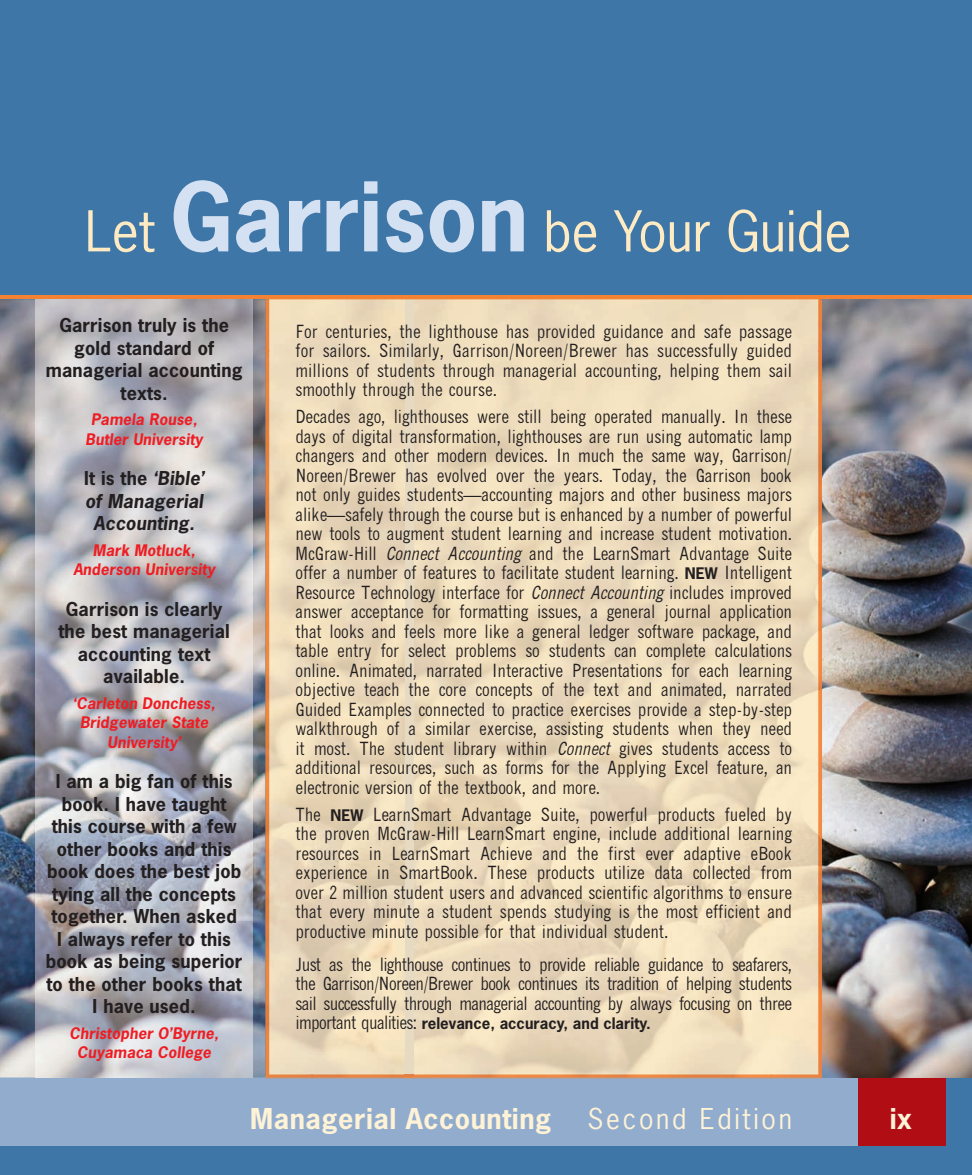
<style>
.page{position:relative;width:972px;height:1175px;background:#fff}
.page>*{position:absolute;margin:0;border:0;box-sizing:border-box;transform-origin:0 0}
.t1{font:52.8px "News Gothic Std";color:#feebc4}
.t2{font:700 27px "News Gothic";letter-spacing:.02em;color:#fef2d7}
.t3{font:27px "News Gothic Std";letter-spacing:.1em;color:#fef2d7}
.t4{font:condensed 18px/19.5px "M News Gothic";letter-spacing:.005em;color:#231f20;text-align:justify}
.t5{font:700 18px/22.5px "News Gothic Std";letter-spacing:.01em;color:#231f20;text-align:center}
.t6{font:italic 700 18px/22.5px "News Gothic Std";letter-spacing:.01em;color:#231f20;text-align:center}
.t7{font:italic 700 15px/19.5px "News Gothic Std";letter-spacing:.01em;color:#ee1d23;text-align:center}
.t8{font:700 15px "News Gothic Std";color:#231f20}
.s1{font-weight:700;font-size:90px;color:#d4e1f2}
.s2{font-style:normal}
.s3{font-style:italic}
.s4{font-family:"News Gothic";font-weight:700;font-stretch:normal;font-size:15px}
.s5{font-family:"News Gothic Std";font-weight:700;font-stretch:normal;font-size:15px}
.s6{font-family:"M News Gothic";font-weight:400;font-stretch:condensed;font-size:18px}
</style>
<div class="page">
<div style="left:0;top:0;width:972px;height:1174px;background:#3e76a7"></div>
<div style="left:0;top:1076px;width:945px;height:69px;background:#91accd"></div>
<div style="left:858px;top:1076px;width:87px;height:69px;background:#b00d15"></div>
<img style="left:0;top:299px;width:265px;height:778px">
<img style="left:822px;top:299px;width:150px;height:778px">
<img style="left:36px;top:299px;width:216px;height:778px">
<hr style="left:0;top:295px;width:972px;height:4px;background:#f48232">
<div style="left:404px;top:299px;width:10px;height:775px;background:#e7dac2"></div>
<img style="left:312px;top:351px;width:92px;height:723px">
<img style="left:414px;top:351px;width:357px;height:723px">
<svg style="left:265px;top:1074px;width:557px;height:4px"></svg>
<img style="left:265px;top:299px;width:139px;height:52px">
<img style="left:265px;top:350px;width:47px;height:727px">
<img style="left:311px;top:1074px;width:93px;height:3px">
<div style="left:414px;top:299px;width:408px;height:52px;background:#efddbe"></div>
<img style="left:771px;top:350px;width:51px;height:727px">
<img style="left:414px;top:1074px;width:358px;height:3px">
<p class="t1" style="left:85px;top:210px;width:768px">Let <span class="s1">Garrison</span> be Your Guide</p>
<p class="t5" style="left:46px;top:315px;width:198px">Garrison truly is the gold standard of managerial accounting texts.</p>
<p class="t7" style="left:86px;top:411px;width:119px">Pamela Rouse,<br>Butler University</p>
<p class="t6" style="left:84px;top:468px;width:121px"><span class="s2">It is the</span> ‘Bible’ of Managerial<br>Accounting.</p>
<p class="t7" style="left:73px;top:541px;width:143px">Mark Motluck,<br>Anderson University</p>
<p class="t5" style="left:58px;top:599px;width:173px">Garrison is clearly the best managerial accounting text available.</p>
<p class="t7" style="left:73px;top:694px;width:144px">‘Carleton Donchess,<br>Bridgewater State<br>University’</p>
<p class="t5" style="left:46px;top:771px;width:198px">I am a big fan of this book. I have taught this course with a few other books and this book does the best job tying all the concepts together. When asked<br>I always refer to this book as being superior to the other books that<br>I have used.</p>
<p class="t7" style="left:70px;top:1024px;width:151px">Christopher O’Byrne,<br>Cuyamaca College</p>
<p class="t4" style="left:295px;top:322px;width:498px">For centuries, the lighthouse has provided guidance and safe passage for sailors. Similarly, Garrison/Noreen/Brewer has successfully guided millions of students through managerial accounting, helping them sail smoothly through the course.</p>
<p class="t4" style="left:295px;top:408px;width:498px">Decades ago, lighthouses were still being operated manually. In these days of digital transformation, lighthouses are run using automatic lamp changers and other modern devices. In much the same way, Garrison/ Noreen/Brewer has evolved over the years. Today, the Garrison book not only guides students—accounting majors and other business majors alike—safely through the course but is enhanced by a number of powerful new tools to augment student learning and increase student motivation.<br>McGraw-Hill <span class="s3">Connect Accounting</span> and the LearnSmart Advantage Suite offer a number of features to facilitate student learning. <span class="s4">NEW</span> Intelligent Resource Technology interface for <span class="s3">Connect Accounting</span> includes improved answer acceptance for formatting issues, a general journal application that looks and feels more like a general ledger software package, and table entry for select problems so students can complete calculations online. Animated, narrated Interactive Presentations for each learning objective teach the core concepts of the text and animated, narrated Guided Examples connected to practice exercises provide a step-by-step walkthrough of a similar exercise, assisting students when they need it most. The student library within <span class="s3">Connect</span> gives students access to additional resources, such as forms for the Applying Excel feature, an electronic version of the textbook, and more.</p>
<p class="t4" style="left:295px;top:805px;width:498px">The <span class="s5">NEW</span> LearnSmart Advantage Suite, powerful products fueled by the proven McGraw-Hill LearnSmart engine, include additional learning resources in LearnSmart Achieve and the first ever adaptive eBook experience in SmartBook. These products utilize data collected from over 2 million student users and advanced scientific algorithms to ensure that every minute a student spends studying is the most efficient and productive minute possible for that individual student.</p>
<p class="t4" style="left:295px;top:955px;width:498px">Just as the lighthouse continues to provide reliable guidance to seafarers, the Garrison/Noreen/Brewer book continues its tradition of helping students sail successfully through managerial accounting by always focusing on three</p>
<p class="t8" style="left:295px;top:1017px;width:357px"><span class="s6">important qualities:</span> relevance, accuracy, and clarity.</p>
<p class="t2" style="left:250px;top:1108px;width:303px">Managerial Accounting</p>
<p class="t3" style="left:588px;top:1108px;width:206px">Second Edition</p>
<p class="t2" style="left:890px;top:1108px;width:24px">ix</p>
</div>
